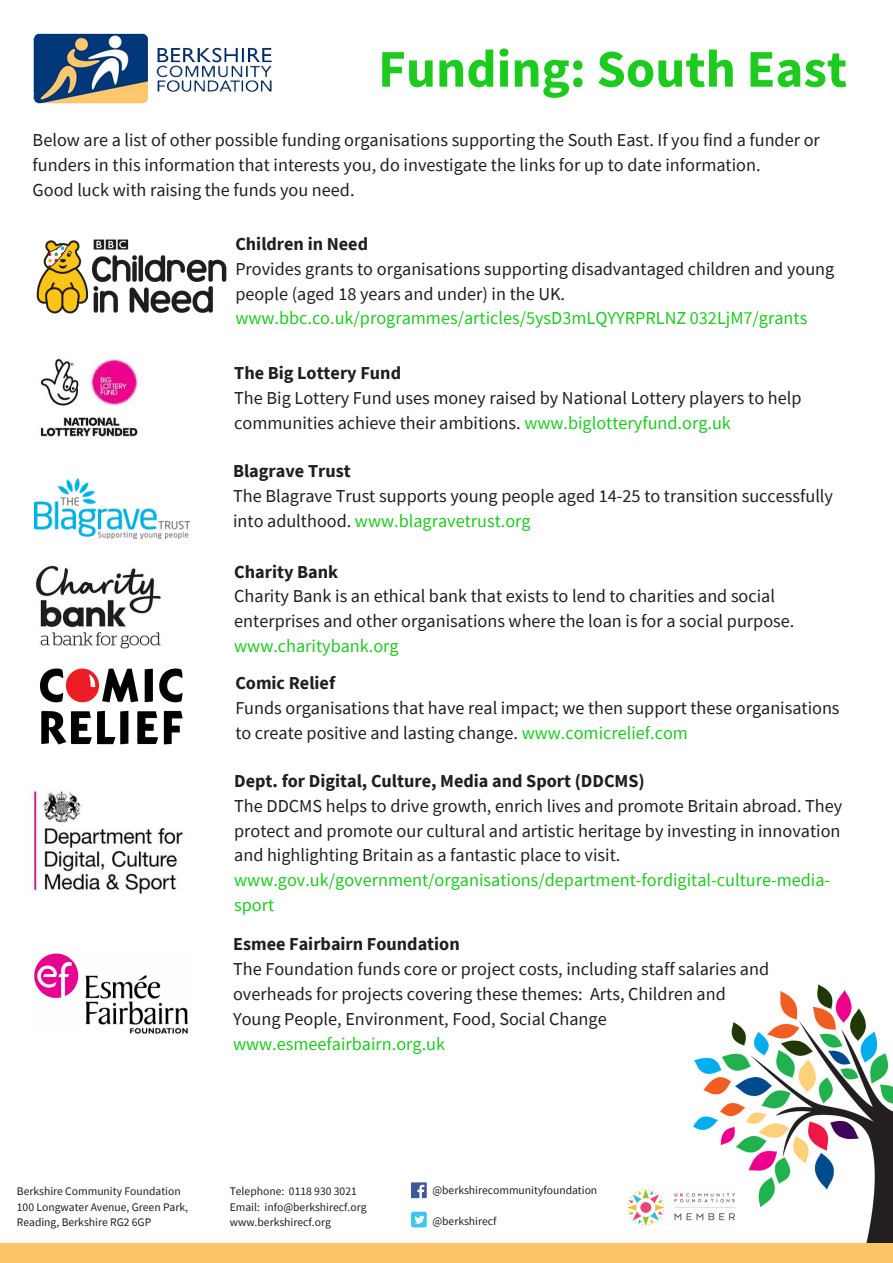
<style>
.page{position:relative;width:893px;height:1263px;background:#fff}
.page>*{position:absolute;margin:0;border:0;box-sizing:border-box;transform-origin:0 0}
.t1{font:700 52.95px "Source Sans Pro";color:#1ccb1e}
.t2{font:18.15px/24.8px "Source Sans Pro";color:#1f1f1f}
.t3{font:18.15px/24.8px "Source Sans Pro";color:#1ccb1e}
.t4{font:700 18.15px "Source Sans Pro";color:#1f1f1f}
.t5{font:11.55px/15.8px "Source Sans Pro";color:#1f1f1f}
.s1{color:#1ccb1e}
</style>
<div class="page">
<img style="left:694px;top:984px;width:199px;height:259px">
<div style="left:411px;top:1182px;width:16px;height:16px;background:#3d5a98"></div>
<svg style="left:417px;top:1185px;width:7px;height:13px"></svg>
<div style="left:411px;top:1212px;width:16px;height:15px;background:#3fc6ee;border-radius:2px"></div>
<svg style="left:414px;top:1216px;width:10px;height:8px"></svg>
<div style="left:0;top:1243px;width:893px;height:20px;background:#ffc467"></div>
<img style="left:627px;top:1189px;width:107px;height:36px">
<img style="left:34px;top:34px;width:238px;height:70px">
<img style="left:36px;top:240px;width:190px;height:73px">
<img style="left:40px;top:358px;width:101px;height:80px">
<img style="left:35px;top:479px;width:154px;height:59px">
<img style="left:35px;top:565px;width:126px;height:84px">
<img style="left:39px;top:669px;width:143px;height:75px">
<img style="left:32px;top:789px;width:152px;height:105px">
<img style="left:34px;top:953px;width:154px;height:81px">
<h1 class="t1" style="left:378px;top:35px;width:470px">Funding: South East</h1>
<p class="t2" style="left:33px;top:128px;width:789px">Below are a list of other possible funding organisations supporting the South East. If you find a funder or funders in this information that interests you, do investigate the links for up to date information.<br>Good luck with raising the funds you need.</p>
<p class="t4" style="left:235px;top:232px;width:134px">Children in Need</p>
<p class="t2" style="left:235px;top:256px;width:601px">Provides grants to organisations supporting disadvantaged children and young people (aged 18 years and under) in the UK.</p>
<p class="t3" style="left:235px;top:305px;width:573px">www.bbc.co.uk/programmes/articles/5ysD3mLQYYRPRLNZ 032LjM7/grants</p>
<p class="t4" style="left:234px;top:362px;width:168px">The Big Lottery Fund</p>
<p class="t2" style="left:234px;top:385px;width:569px">The Big Lottery Fund uses money raised by National Lottery players to help communities achieve their ambitions. <span class="s1">www.biglotteryfund.org.uk</span></p>
<p class="t4" style="left:233px;top:460px;width:119px">Blagrave Trust</p>
<p class="t2" style="left:233px;top:483px;width:601px">The Blagrave Trust supports young people aged 14-25 to transition successfully into adulthood. <span class="s1">www.blagravetrust.org</span></p>
<p class="t4" style="left:234px;top:560px;width:105px">Charity Bank</p>
<p class="t2" style="left:234px;top:584px;width:562px">Charity Bank is an ethical bank that exists to lend to charities and social enterprises and other organisations where the loan is for a social purpose.</p>
<p class="t3" style="left:234px;top:633px;width:166px">www.charitybank.org</p>
<p class="t4" style="left:235px;top:671px;width:101px">Comic Relief</p>
<p class="t2" style="left:235px;top:695px;width:606px">Funds organisations that have real impact; we then support these organisations to create positive and lasting change. <span class="s1">www.comicrelief.com</span></p>
<p class="t4" style="left:234px;top:769px;width:412px">Dept. for Digital, Culture, Media and Sport (DDCMS)</p>
<p class="t2" style="left:234px;top:793px;width:610px;text-align:justify">The DDCMS helps to drive growth, enrich lives and promote Britain abroad. They protect and promote our cultural and artistic heritage by investing in innovation and highlighting Britain as a fantastic place to visit.</p>
<p class="t3" style="left:234px;top:867px;width:597px">www.gov.uk/government/organisations/department-fordigital-culture-media&shy;sport</p>
<p class="t4" style="left:233px;top:932px;width:228px">Esmee Fairbairn Foundation</p>
<p class="t2" style="left:233px;top:956px;width:538px">The Foundation funds core or project costs, including staff salaries and overheads for projects covering these themes: Arts, Children and<br>Young People, Environment, Food, Social Change</p>
<p class="t3" style="left:233px;top:1031px;width:214px">www.esmeefairbairn.org.uk</p>
<p class="t5" style="left:17px;top:1183px;width:173px">Berkshire Community Foundation<br>100 Longwater Avenue, Green Park,<br>Reading, Berkshire RG2 6GP</p>
<p class="t5" style="left:432px;top:1182px;width:166px">@berkshirecommunityfoundation</p>
<p class="t5" style="left:230px;top:1183px;width:138px">Telephone: 0118 930 3021<br>Email: info@berkshirecf.org www.berkshirecf.org</p>
<p class="t5" style="left:432px;top:1213px;width:66px">@berkshirecf</p>
</div>
